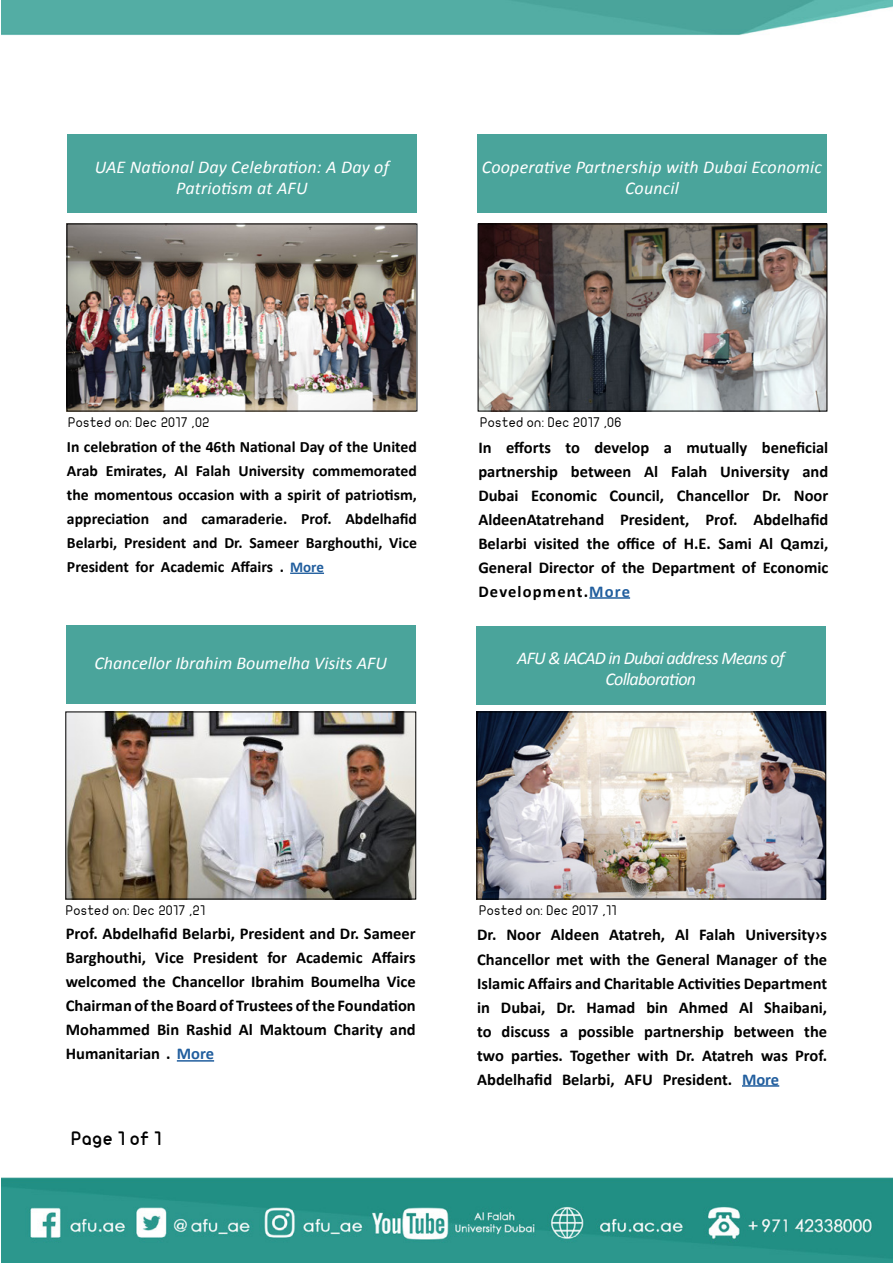
<style>
.page{position:relative;width:893px;height:1263px;background:#fff}
.page>*{position:absolute;margin:0;border:0;box-sizing:border-box;transform-origin:0 0}
.t1{font:italic 18px/21px "Calibri";color:#fff;text-align:center}
.t2{font:italic 18px/21px "Calibri";letter-spacing:-.04em;color:#fff;text-align:center}
.t3{font:500 18px "JF Flat";color:#000}
.t4{font:700 16.5px/24px "Calibri";color:#000}
.t5{font:700 16.5px "Calibri";color:#215e9e}
.t6{font:700 15.75px/24px "Calibri";color:#000;text-align:right}
.t7{font:13.5px "JF Flat";color:#000}
.s1{font-size:15px;color:#215e9e}
.s2{color:#215e9e}
</style>
<div class="page">
<img style="left:1px;top:0;width:892px;height:1263px">
<img style="left:480px;top:226px;width:345px;height:183px">
<div style="left:478px;top:224px;width:349px;height:187px;border:1px solid #000"></div>
<div style="left:68px;top:135px;width:349px;height:78px;background:#4aa49b"></div>
<img style="left:69px;top:226px;width:346px;height:183px">
<hr style="left:290px;top:573px;width:34px;height:1px;background:#215e9e">
<hr style="left:589px;top:597px;width:41px;height:2px;background:#215e9e">
<div style="left:478px;top:135px;width:349px;height:78px;background:#4aa49b"></div>
<img style="left:479px;top:714px;width:345px;height:183px">
<div style="left:477px;top:712px;width:349px;height:187px;border:1px solid #000"></div>
<div style="left:67px;top:625px;width:349px;height:78px;background:#4aa49b"></div>
<img style="left:68px;top:714px;width:346px;height:183px">
<div style="left:66px;top:712px;width:350px;height:187px;border:1px solid #000"></div>
<hr style="left:177px;top:1060px;width:37px;height:1px;background:#215e9e">
<hr style="left:742px;top:1085px;width:37px;height:2px;background:#215e9e">
<div style="left:477px;top:626px;width:349px;height:78px;background:#4aa49b"></div>
<p class="t1" style="left:95px;top:156px;width:296px">UAE National Day Celebration A: Day of<br>Patriotism at AFU</p>
<p class="t1" style="left:482px;top:156px;width:342px">Cooperative Partnership with Dubai Economic<br>Council</p>
<p class="t7" style="left:68px;top:412px;width:143px">Posted on: Dec 2017 ,02</p>
<p class="t7" style="left:480px;top:412px;width:143px">Posted on: Dec 2017 ,06</p>
<p class="t6" style="left:67px;top:435px;width:351px">In celebration of the 46th National Day of the United commemorated</p>
<p class="t6" style="left:67px;top:459px;width:33px">Arab</p>
<p class="t6" style="left:67px;top:483px;width:351px">the momentous occasion with a spirit of patriotism,</p>
<p class="t6" style="left:345px;top:507px;width:73px">Abdelhafid</p>
<p class="t6" style="left:175px;top:459px;width:15px">Al</p>
<p class="t6" style="left:196px;top:459px;width:36px">Falah</p>
<p class="t6" style="left:106px;top:459px;width:62px">Emirates,</p>
<p class="t6" style="left:238px;top:459px;width:68px">University</p>
<p class="t6" style="left:301px;top:507px;width:32px">Prof.</p>
<p class="t6" style="left:163px;top:507px;width:26px">and</p>
<p class="t6" style="left:201px;top:507px;width:87px">camaraderie.</p>
<p class="t6" style="left:67px;top:507px;width:351px;text-align:left">appreciation<br>Belarbi, President and Dr. Sameer Barghouthi, Vice<br>President for Academic Affairs . <span class="s1">More</span></p>
<p class="t4" style="left:478px;top:435px;width:15px">In</p>
<p class="t4" style="left:506px;top:435px;width:46px">efforts</p>
<p class="t4" style="left:565px;top:435px;width:16px">to</p>
<p class="t4" style="left:594px;top:435px;width:56px">develop</p>
<p class="t4" style="left:664px;top:435px;width:10px">a</p>
<p class="t4" style="left:686px;top:435px;width:62px">mutually</p>
<p class="t4" style="left:762px;top:435px;width:68px">beneficial</p>
<p class="t4" style="left:478px;top:459px;width:81px">partnership</p>
<p class="t4" style="left:571px;top:459px;width:62px">between</p>
<p class="t4" style="left:644px;top:459px;width:16px">Al</p>
<p class="t4" style="left:671px;top:459px;width:38px">Falah</p>
<p class="t4" style="left:720px;top:459px;width:71px">University</p>
<p class="t4" style="left:802px;top:459px;width:27px">and</p>
<p class="t4" style="left:478px;top:483px;width:42px">Dubai</p>
<p class="t4" style="left:531px;top:483px;width:67px">Economic</p>
<p class="t4" style="left:610px;top:483px;width:56px">Council,</p>
<p class="t4" style="left:677px;top:483px;width:74px">Chancellor</p>
<p class="t4" style="left:762px;top:483px;width:21px">Dr.</p>
<p class="t4" style="left:794px;top:483px;width:36px">Noor</p>
<p class="t4" style="left:753px;top:507px;width:76px">Abdelhafid</p>
<p class="t4" style="left:705px;top:507px;width:34px">Prof.</p>
<p class="t4" style="left:478px;top:507px;width:351px">AldeenAtatrehand<br>Belarbi visited the office of H .E. Sami Al Qamzi, General Director of the Department of Economic Development.<span class="s2">More</span></p>
<p class="t4" style="left:620px;top:507px;width:71px">President,</p>
<p class="t1" style="left:95px;top:652px;width:294px">Chancellor Ibrahim Boumelha Visits AFU</p>
<p class="t2" style="left:517px;top:647px;width:269px">AFU &amp; IACAD in Dubai address Means of<br>Collaboration</p>
<p class="t7" style="left:66px;top:901px;width:141px">Posted on: Dec 2017 ,21</p>
<p class="t4" style="left:66px;top:922px;width:351px;text-align:right">Prof. Abdelhafid Belarbi, President and Dr. Sameer<br>Affairs</p>
<p class="t4" style="left:267px;top:946px;width:21px">for</p>
<p class="t4" style="left:66px;top:946px;width:351px">Barghouthi,<br>welcomed the Chancellor Ibrahim Boumelha Vice ChairmanoftheBoardofTrusteesoftheFoundation Mohammed Bin Rashid Al Maktoum Charity and Humanitarian . <span class="s2">More</span></p>
<p class="t4" style="left:193px;top:946px;width:66px">President</p>
<p class="t4" style="left:296px;top:946px;width:68px">Academic</p>
<p class="t4" style="left:155px;top:946px;width:31px">Vice</p>
<p class="t3" style="left:71px;top:1123px;width:92px">Page 1 of 1</p>
<p class="t7" style="left:479px;top:900px;width:139px">Posted on: Dec 2017 ,11</p>
<p class="t4" style="left:551px;top:923px;width:50px">Aldeen</p>
<p class="t4" style="left:609px;top:923px;width:57px">Atatreh,</p>
<p class="t4" style="left:675px;top:923px;width:16px">Al</p>
<p class="t4" style="left:699px;top:923px;width:38px">Falah</p>
<p class="t4" style="left:745px;top:923px;width:83px">University s›</p>
<p class="t4" style="left:506px;top:923px;width:36px">Noor</p>
<p class="t4" style="left:477px;top:923px;width:21px">Dr.</p>
<p class="t4" style="left:477px;top:947px;width:351px">Chancellor met with the General Manager of the</p>
<p class="t4" style="left:477px;top:971px;width:351px">Islamic Affairs and Charitable Activities Department</p>
<p class="t4" style="left:764px;top:995px;width:65px">Shaibani,</p>
<p class="t4" style="left:501px;top:995px;width:46px">Dubai,</p>
<p class="t4" style="left:646px;top:995px;width:23px">bin</p>
<p class="t4" style="left:679px;top:995px;width:51px">Ahmed</p>
<p class="t4" style="left:739px;top:995px;width:16px">Al</p>
<p class="t4" style="left:586px;top:995px;width:50px">Hamad</p>
<p class="t4" style="left:477px;top:995px;width:14px">in</p>
<p class="t4" style="left:556px;top:995px;width:21px">Dr.</p>
<p class="t4" style="left:578px;top:1019px;width:58px">possible</p>
<p class="t4" style="left:644px;top:1019px;width:81px">partnership</p>
<p class="t4" style="left:734px;top:1019px;width:62px">between</p>
<p class="t4" style="left:804px;top:1019px;width:24px">the</p>
<p class="t4" style="left:502px;top:1019px;width:50px">discuss</p>
<p class="t4" style="left:477px;top:1019px;width:351px">to<br>two parties. Together with Dr. Atatreh was Prof.</p>
<p class="t5" style="left:742px;top:1068px;width:39px">More</p>
<p class="t4" style="left:560px;top:1019px;width:10px">a</p>
<p class="t4" style="left:477px;top:1067px;width:76px">Abdelhafid</p>
<p class="t4" style="left:562px;top:1067px;width:54px">Belarbi,</p>
<p class="t4" style="left:663px;top:1067px;width:71px">President.</p>
<p class="t4" style="left:625px;top:1067px;width:30px">AFU</p>
</div>
